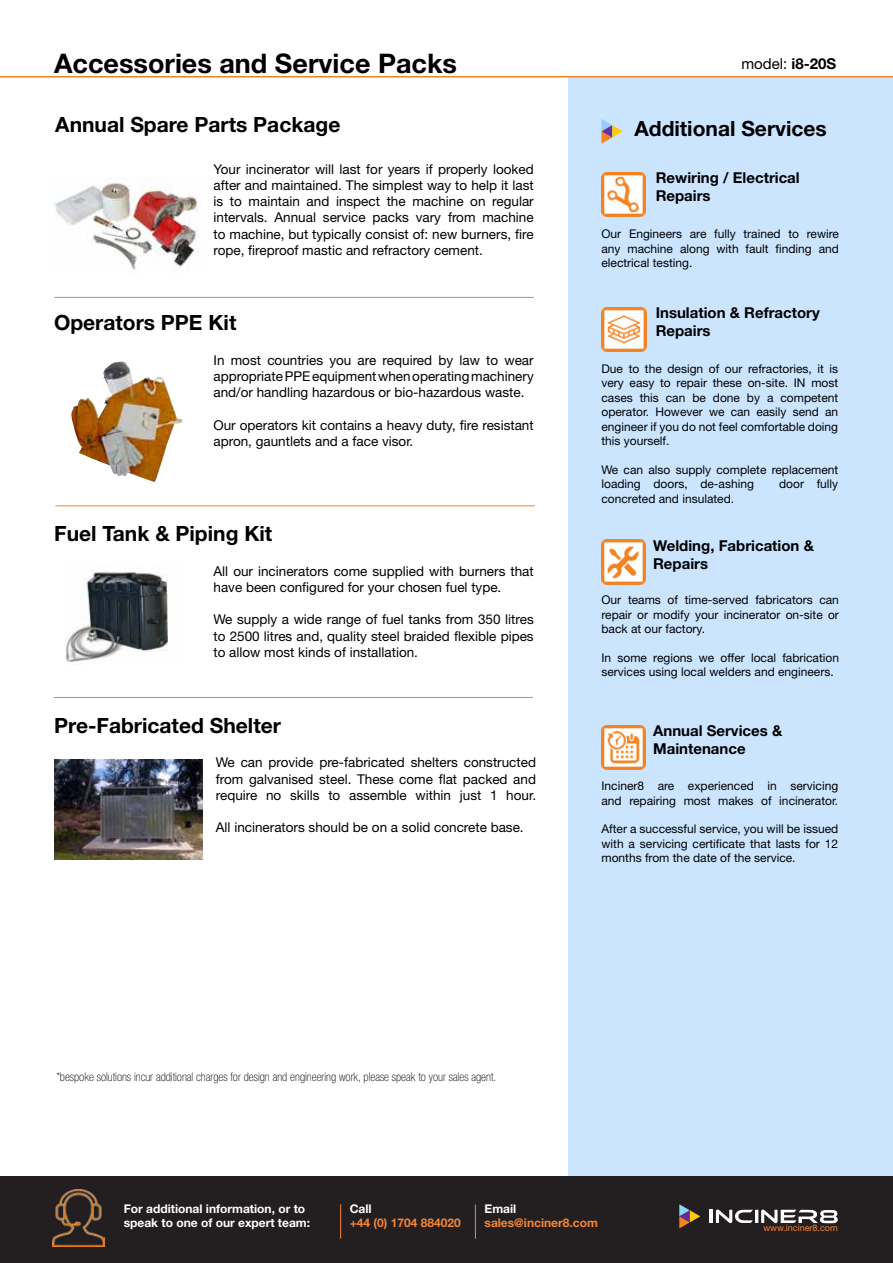
<style>
.page{position:relative;width:893px;height:1263px;background:#fff}
.page>*{position:absolute;margin:0;border:0;box-sizing:border-box;transform-origin:0 0}
.t1{font:700 27px "Helvetica Neue LT Std";color:#000}
.t2{font:700 21px "Helvetica Neue LT Std";color:#000}
.t3{font:700 15px/18px "Helvetica Neue LT Std";color:#000}
.t4{font:15px "Helvetica Neue LT Std";color:#000}
.t5{font:13.5px/16.2px "Helvetica Neue LT Std";color:#000;text-align:justify}
.t6{font:12px/14.4px "Helvetica Neue LT Std";color:#000;text-align:justify}
.t7{font:100 condensed 12px "Helvetica Neue LT Std";color:#000}
.t8{font:700 12px/14.4px "Helvetica Neue LT Std";color:#fff}
.t9{font:700 12px "Helvetica Neue LT Std";color:#f68633}
.t10{font:9px "Helvetica Neue LT Std";color:#f68633}
.s1{font-weight:700}
</style>
<div class="page">
<div style="left:569px;top:77px;width:324px;height:1186px;background:#cce5ff"></div>
<svg style="left:601px;top:119px;width:22px;height:25px"></svg>
<img style="left:54px;top:178px;width:145px;height:92px">
<img style="left:601px;top:172px;width:44px;height:44px">
<img style="left:601px;top:307px;width:45px;height:45px">
<img style="left:601px;top:540px;width:44px;height:44px">
<img style="left:601px;top:725px;width:44px;height:45px">
<div style="left:0;top:1177px;width:893px;height:86px;background:#231f20"></div>
<img style="left:53px;top:1190px;width:51px;height:56px">
<svg style="left:679px;top:1204px;width:21px;height:24px"></svg>
<svg style="left:710px;top:1209px;width:128px;height:14px"></svg>
<hr style="left:340px;top:1204px;width:1px;height:34px;background:#f68633">
<hr style="left:475px;top:1204px;width:1px;height:35px;background:#f68633">
<img style="left:81px;top:361px;width:39px;height:57px">
<hr style="left:54px;top:297px;width:480px;height:1px;background:#f58220">
<hr style="left:55px;top:505px;width:480px;height:1px;background:#f58220">
<img style="left:64px;top:568px;width:104px;height:94px">
<img style="left:54px;top:759px;width:148px;height:100px">
<hr style="left:53px;top:697px;width:480px;height:1px;background:#f58220">
<hr style="left:0;top:76px;width:893px;height:1px;background:#f58220">
<h1 class="t1" style="left:54px;top:47px;width:405px">Accessories and Service Packs</h1>
<p class="t4" style="left:741px;top:55px;width:96px">model: <span class="s1">i8-20S</span></p>
<h2 class="t2" style="left:55px;top:112px;width:287px">Annual Spare Parts Package</h2>
<p class="t5" style="left:214px;top:161px;width:322px">Your incinerator will last for years if properly looked after and maintained. The simplest way to help it last is to maintain and inspect the machine on regular intervals. Annual service packs vary from machine to machine, but typically consist of: new burners, fire rope, fireproof mastic and refractory cement.</p>
<p class="t3" style="left:656px;top:168px;width:146px">Rewiring / Electrical<br>Repairs</p>
<h2 class="t2" style="left:634px;top:115px;width:194px">Additional Services</h2>
<p class="t6" style="left:601px;top:227px;width:239px">Our Engineers are fully trained to rewire any machine along with fault finding and electrical testing.</p>
<p class="t3" style="left:656px;top:303px;width:166px">Insulation &amp; Refractory<br>Repairs</p>
<p class="t6" style="left:601px;top:361px;width:238px">Due to the design of our refractories, it is very easy to repair these on-site. IN most cases this can be done by a competent operator. However we can easily send an engineer if you do not feel comfortable doing this yourself.</p>
<p class="t6" style="left:601px;top:462px;width:238px">We can also supply complete replacement loading doors, de-ashing</p>
<h2 class="t2" style="left:54px;top:310px;width:184px">Operators PPE Kit</h2>
<p class="t5" style="left:214px;top:352px;width:322px">In most countries you are required by law to wear appropriate PPE equipment when operating machinery and/or handling hazardous or bio-hazardous waste.</p>
<p class="t5" style="left:214px;top:416px;width:322px">Our operators kit contains a heavy duty, fire resistant apron, gauntlets and a face visor.</p>
<p class="t6" style="left:779px;top:476px;width:61px">door fully</p>
<h2 class="t2" style="left:54px;top:521px;width:220px">Fuel Tank &amp; Piping Kit</h2>
<p class="t5" style="left:214px;top:563px;width:322px">All our incinerators come supplied with burners that have been configured for your chosen fuel type.</p>
<p class="t5" style="left:214px;top:611px;width:322px">We supply a wide range of fuel tanks from 350 litres to 2500 litres and, quality steel braided flexible pipes to allow most kinds of installation.</p>
<h2 class="t2" style="left:54px;top:712px;width:228px">Pre-Fabricated Shelter</h2>
<p class="t5" style="left:216px;top:754px;width:322px">We can provide pre-fabricated shelters constructed from galvanised steel. These come flat packed and require no skills to assemble within just 1 hour.</p>
<p class="t5" style="left:216px;top:819px;width:309px">All incinerators should be on a solid concrete base.</p>
<p class="t6" style="left:601px;top:491px;width:134px">concreted and insulated.</p>
<p class="t3" style="left:653px;top:536px;width:162px">Welding, Fabrication &amp;<br>Repairs</p>
<p class="t6" style="left:601px;top:593px;width:239px">Our teams of time-served fabricators can repair or modify your incinerator on-site or back at our factory.</p>
<p class="t6" style="left:601px;top:650px;width:239px">In some regions we offer local fabrication services using local welders and engineers.</p>
<p class="t3" style="left:653px;top:721px;width:131px">Annual Services &amp;<br>Maintenance</p>
<p class="t6" style="left:601px;top:778px;width:238px">Inciner8 are experienced in servicing and repairing most makes of incinerator.</p>
<p class="t6" style="left:601px;top:822px;width:238px">After a successful service, you will be issued with a servicing certificate that lasts for 12 months from the date of the service.</p>
<p class="t7" style="left:56px;top:1070px;width:442px">*bespoke solutions incur additional charges for design and engineering work, please speak to your sales agent.</p>
<p class="t8" style="left:124px;top:1201px;width:188px">For additional information, or to speak to one of our expert team:</p>
<p class="t8" style="left:350px;top:1201px;width:23px">Call</p>
<p class="t9" style="left:350px;top:1215px;width:113px">+44 (0) 1704 884020</p>
<p class="t8" style="left:485px;top:1201px;width:33px">Email</p>
<p class="t9" style="left:485px;top:1216px;width:115px">sales@inciner8.com</p>
<p class="t10" style="left:763px;top:1223px;width:76px">www.inciner8.com</p>
</div>
